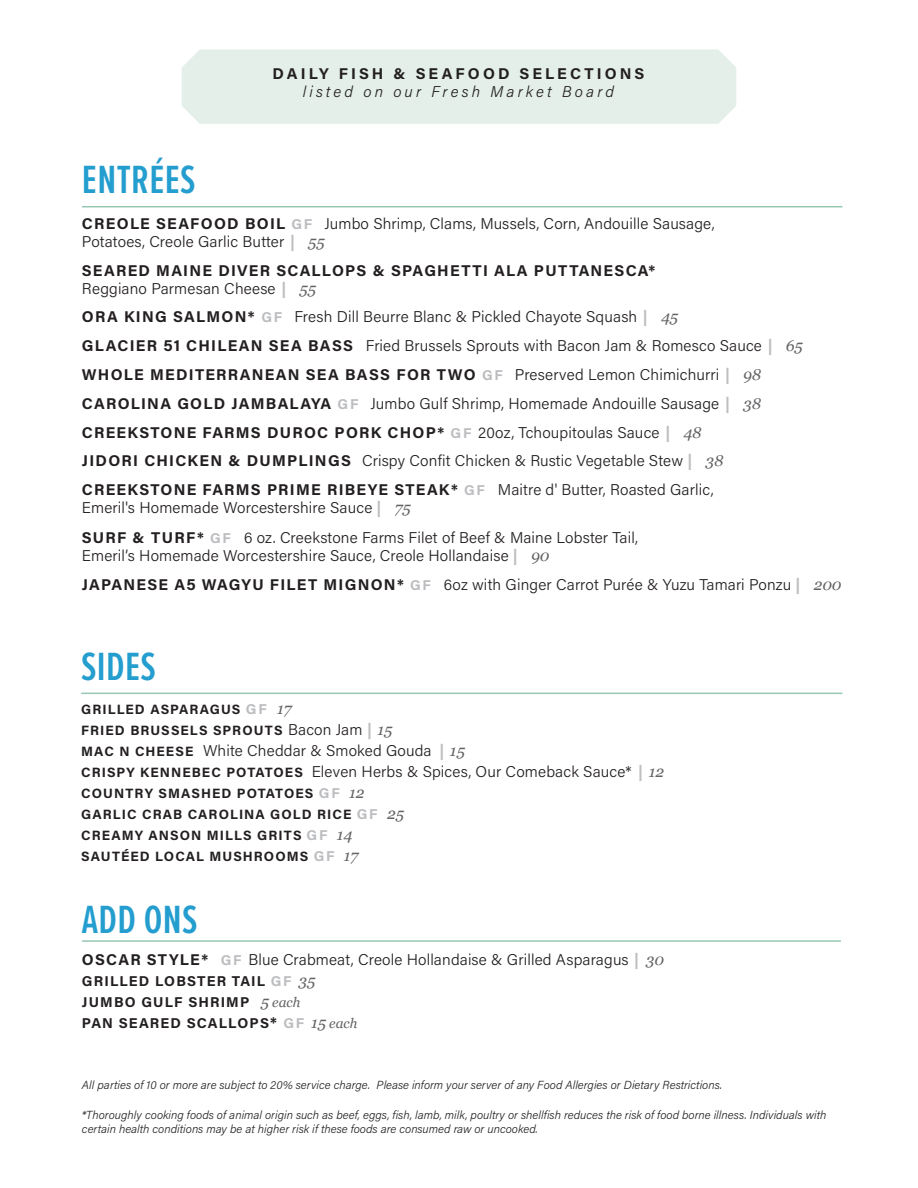
<style>
.page{position:relative;width:918px;height:1188px;background:#fff}
.page>*{position:absolute;margin:0;border:0;box-sizing:border-box;transform-origin:0 0}
.t1{font:600 40.8px "Proxima Nova Ex Cn";letter-spacing:.01em;color:#249dcf}
.t2{font:300 15.6px/18px "Acumin Pro";letter-spacing:.01em;color:#231f20}
.t3{font:700 15.6px/18px "Acumin Pro";letter-spacing:.08em;color:#231f20}
.t4{font:700 15.6px/18px "Acumin Pro";letter-spacing:.2em;color:#231f20;text-align:center}
.t5{font:700 14.25px/21px "Acumin Pro";letter-spacing:.08em;color:#231f20}
.t6{font:700 13.5px/21px "Acumin Pro";letter-spacing:.08em;color:#231f20}
.t7{font:italic 300 11.7px/14.7px "Acumin Pro";color:#231f20}
.s1{font-weight:300;font-style:italic}
.s2{font-weight:700}
.s3{font-weight:700;font-size:14.25px;color:#bcbdc0}
.s4{font-weight:700;color:#bcbdc0}
.s5{font-family:"Georgia";font-weight:400;font-style:italic;color:#636366}
.s6{font-weight:300}
.s7{color:#bcbdc0}
.s8{font-size:14.25px;color:#bcbdc0}
.s9{font-family:"Georgia";font-weight:400;font-style:italic;font-size:15.6px;color:#636366}
.s10{font-weight:300;font-size:15.6px}
.s11{font-size:15.6px;color:#bcbdc0}
.s12{font-weight:700;font-size:13.5px}
.s13{font-family:"Georgia";font-weight:400;font-style:italic;font-size:13.65px;color:#636366}
.s14{font-size:15.6px}
</style>
<div class="page">
<hr style="left:82px;top:206px;width:760px;height:1px;background:#97c8b2">
<hr style="left:82px;top:940px;width:759px;height:2px;background:#97c8b2">
<div style="left:182px;top:50px;width:554px;height:74px;background:#e3efe8"></div>
<hr style="left:81px;top:693px;width:761px;height:1px;background:#97c8b2">
<p class="t1" style="left:82px;top:150px;width:115px">ENTRÉES</p>
<p class="t4" style="left:272px;top:64px;width:373px">DAILY FISH &amp; SEAFOOD SELECTIONS <span class="s1">listed on our Fresh Market Board</span></p>
<p class="t2" style="left:82px;top:214px;width:634px"><span class="s2">CREOLE SEAFOOD BOIL</span> <span class="s3">GF</span> Jumbo Shrimp, Clams, Mussels, Corn, Andouille Sausage,<br>Potatoes, Creole Garlic Butter <span class="s4">|</span> <span class="s5">55</span></p>
<p class="t3" style="left:82px;top:260px;width:575px">SEARED MAINE DIVER SCALLOPS &amp; SPAGHETTI ALA PUTTANESCA*<br><span class="s6">Reggiano Parmesan Cheese</span> <span class="s7">|</span> <span class="s5">55</span></p>
<p class="t2" style="left:82px;top:307px;width:598px"><span class="s2">ORA KING SALMON*</span> <span class="s3">GF</span> Fresh Dill Beurre Blanc &amp; Pickled Chayote Squash <span class="s4">|</span> <span class="s5">45</span></p>
<p class="t2" style="left:82px;top:336px;width:722px"><span class="s2">GLACIER 51 CHILEAN SEA BASS</span> Fried Brussels Sprouts with Bacon Jam &amp; Romesco Sauce <span class="s4">|</span> <span class="s5">65</span></p>
<p class="t3" style="left:82px;top:365px;width:681px">WHOLE MEDITERRANEAN SEA BASS FOR TWO <span class="s8">GF</span> <span class="s6">Preserved Lemon Chimichurri</span> <span class="s7">|</span> <span class="s5">98</span></p>
<p class="t2" style="left:82px;top:394px;width:681px"><span class="s2">CAROLINA GOLD JAMBALAYA</span> <span class="s3">GF</span> Jumbo Gulf Shrimp, Homemade Andouille Sausage <span class="s4">|</span> <span class="s5">38</span></p>
<p class="t3" style="left:82px;top:422px;width:621px">CREEKSTONE FARMS DUROC PORK CHOP* <span class="s8">GF</span> <span class="s6">20oz, Tchoupitoulas Sauce</span> <span class="s7">|</span> <span class="s5">48</span></p>
<p class="t2" style="left:82px;top:451px;width:643px"><span class="s2">JIDORI CHICKEN &amp; DUMPLINGS</span> Crispy Confit Chicken &amp; Rustic Vegetable Stew <span class="s4">|</span> <span class="s5">38</span></p>
<p class="t2" style="left:82px;top:480px;width:633px"><span class="s2">CREEKSTONE FARMS PRIME RIBEYE STEAK*</span> <span class="s3">GF</span> Maitre d' Butter, Roasted Garlic,<br>Emeril's Homemade Worcestershire Sauce <span class="s4">|</span> <span class="s5">75</span></p>
<p class="t2" style="left:82px;top:528px;width:558px"><span class="s2">SURF &amp; TURF*</span> <span class="s3">GF</span> 6 oz. Creekstone Farms Filet of Beef &amp; Maine Lobster Tail,<br>Emeril’s Homemade Worcestershire Sauce, Creole Hollandaise <span class="s4">|</span> <span class="s5">90</span></p>
<p class="t2" style="left:82px;top:575px;width:761px"><span class="s2">JAPANESE A5 WAGYU FILET MIGNON*</span> <span class="s3">GF</span> 6oz with Ginger Carrot Purée &amp; Yuzu Tamari Ponzu <span class="s4">|</span> <span class="s5">200</span></p>
<p class="t1" style="left:81px;top:637px;width:76px">SIDES</p>
<p class="t6" style="left:81px;top:698px;width:313px">GRILLED ASPARAGUS <span class="s8">GF</span> <span class="s9">17<br></span>FRIED BRUSSELS SPROUTS <span class="s10">Bacon Jam</span> <span class="s11">|</span> <span class="s9">15</span></p>
<p class="t2" style="left:81px;top:739px;width:585px;line-height:21px"><span class="s12">MAC N CHEESE</span> White Cheddar &amp; Smoked Gouda <span class="s4">|</span> <span class="s5">15<br></span><span class="s12">CRISPY KENNEBEC POTATOES</span> Eleven Herbs &amp; Spices, Our Comeback Sauce* <span class="s4">|</span> <span class="s5">12</span></p>
<p class="t6" style="left:81px;top:782px;width:324px">COUNTRY SMASHED POTATOES <span class="s8">GF</span> <span class="s9">12<br></span>GARLIC CRAB CAROLINA GOLD RICE <span class="s8">GF</span> <span class="s9">25<br></span>CREAMY ANSON MILLS GRITS <span class="s8">GF</span> <span class="s9">14<br></span>SAUTÉED LOCAL MUSHROOMS <span class="s8">GF</span> <span class="s9">17</span></p>
<p class="t1" style="left:82px;top:890px;width:117px">ADD ONS</p>
<p class="t2" style="left:82px;top:950px;width:584px"><span class="s2">OSCAR STYLE*</span> <span class="s3">GF</span> Blue Crabmeat, Creole Hollandaise &amp; Grilled Asparagus <span class="s4">|</span> <span class="s5">30</span></p>
<p class="t5" style="left:82px;top:970px;width:277px">GRILLED LOBSTER TAIL <span class="s7">GF</span> <span class="s9">35<br></span>JUMBO GULF SHRIMP <span class="s9">5</span> <span class="s13">each<br></span>PAN SEARED SCALLOPS<span class="s14">*</span> <span class="s7">GF</span> <span class="s9">15</span> <span class="s13">each</span></p>
<p class="t7" style="left:82px;top:1077px;width:642px">All parties of 10 or more are subject to 20% service charge. Please inform your server of any Food Allergies or Dietary Restrictions.</p>
<p class="t7" style="left:82px;top:1107px;width:746px">*Thoroughly cooking foods of animal origin such as beef, eggs, fish, lamb, milk, poultry or shellfish reduces the risk of food borne illness. Individuals with certain health conditions may be at higher risk if these foods are consumed raw or uncooked.</p>
</div>
